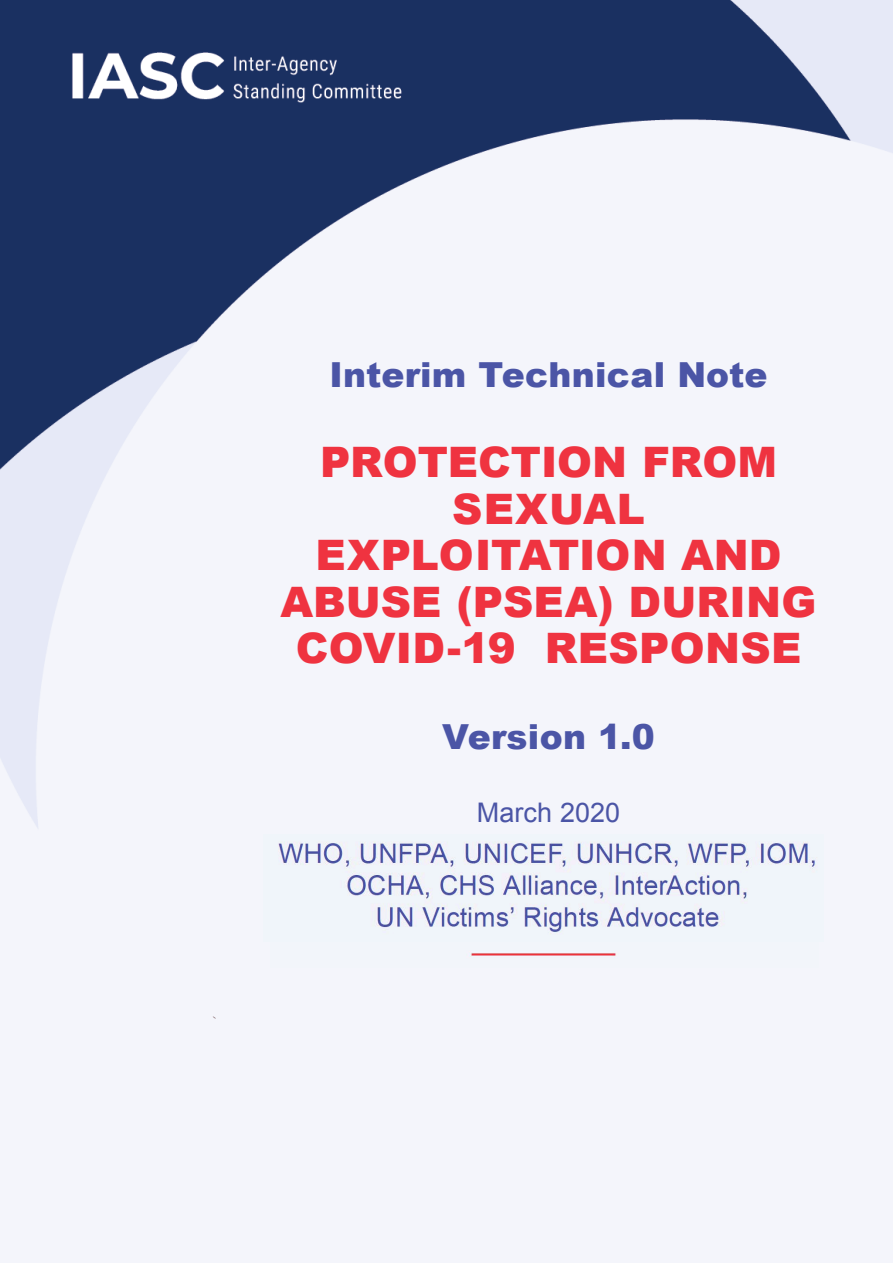
<style>
.page{position:relative;width:893px;height:1263px;background:#fff}
.page>*{position:absolute;margin:0;border:0;box-sizing:border-box;transform-origin:0 0}
.Headline_1{font:900 42px/46.5px "Arial";color:#ef3340;text-align:center}
.Headline_1-2{font:900 34.5px "Arial";letter-spacing:.01em;color:#4b55a6}
.Headline_1-3{font:27px "Arial";color:#4b55a6}
</style>
<div class="page">
<img style="left:0;top:0;width:893px;height:1263px">
<div style="left:271px;top:942px;width:548px;height:25px;background:#f2f5fa"></div>
<img style="left:263px;top:835px;width:561px;height:107px">
<p class="Headline_1-2" style="left:329px;top:350px;width:440px">Interim Technical Note</p>
<p class="Headline_1" style="left:281px;top:438px;width:537px">PROTECTION FROM<br>SEXUAL<br>EXPLOITATION AND<br>ABUSE (PSEA) DURING<br>COVID-19 RESPONSE</p>
<p class="Headline_1-2" style="left:442px;top:711px;width:214px">Version 1.0</p>
<p class="Headline_1-3" style="left:477px;top:795px;width:145px">March 2020</p>
</div>
